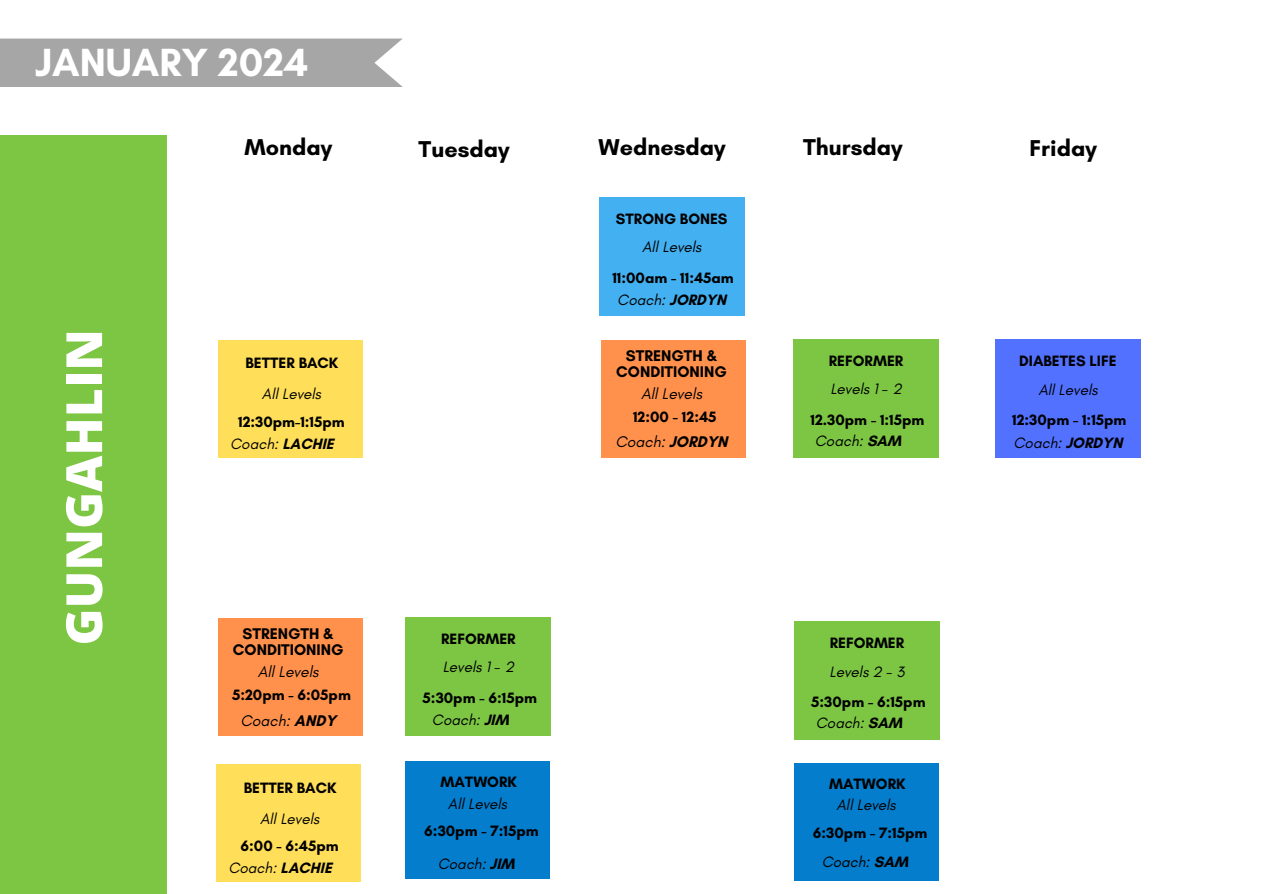
<style>
.page{position:relative;width:1263px;height:894px;background:#fff}
.page>*{position:absolute;margin:0;border:0;box-sizing:border-box;transform-origin:0 0}
.t1{font:800 49.95px "Open Sans";color:#fff}
.t2{font:700 40.05px "Glacial Indifference";color:#fff}
.t3{font:700 23.25px "Glacial Indifference";color:#000}
.t4{font:700 15.75px/15.8px "Glacial Indifference";color:#000;text-align:center}
.t5{font:italic 15.75px "Glacial Indifference";color:#000}
.t6{font:700 15.3px "Glacial Indifference";color:#000}
.t7{font:italic 15.3px "Glacial Indifference";color:#000}
.s1{font-weight:700;font-style:normal}
</style>
<div class="page">
<div style="left:0;top:39px;width:403px;height:48px;background:#a6a6a6"></div>
<div style="left:405px;top:617px;width:146px;height:118px;background:#7cc644"></div>
<div style="left:405px;top:761px;width:145px;height:117px;background:#057dcd"></div>
<div style="left:793px;top:339px;width:146px;height:118px;background:#7cc644"></div>
<div style="left:794px;top:621px;width:146px;height:118px;background:#7cc644"></div>
<div style="left:794px;top:763px;width:144px;height:117px;background:#057dcd"></div>
<div style="left:0;top:135px;width:167px;height:758px;background:#7cc644"></div>
<div style="left:218px;top:340px;width:144px;height:117px;background:#ffde59"></div>
<div style="left:995px;top:339px;width:145px;height:118px;background:#5271ff"></div>
<div style="left:218px;top:617px;width:145px;height:118px;background:#ff914d"></div>
<div style="left:601px;top:340px;width:145px;height:117px;background:#ff914d"></div>
<div style="left:216px;top:764px;width:144px;height:117px;background:#ffde59"></div>
<div style="left:599px;top:197px;width:145px;height:118px;background:#43b0f1"></div>
<p class="t2" style="left:35px;top:38px;width:275px">JANUARY 2024</p>
<p class="t1" style="left:49px;top:645px;width:318px;rotate:-90deg">GUNGAHLIN</p>
<p class="t3" style="left:244px;top:133px;width:89px">Monday</p>
<p class="t6" style="left:246px;top:353px;width:94px">BETTER BACK</p>
<p class="t7" style="left:262px;top:384px;width:61px">All Levels</p>
<p class="t6" style="left:238px;top:412px;width:108px">12:30pm-1:15pm</p>
<p class="t7" style="left:230px;top:434px;width:105px">Coach: <span class="s1">LACHIE</span></p>
<p class="t4" style="left:233px;top:625px;width:112px">STRENGTH &amp;<br>CONDITIONING</p>
<p class="t5" style="left:258px;top:661px;width:62px">All Levels</p>
<p class="t5" style="left:240px;top:710px;width:97px">Coach: <span class="s1">ANDY</span></p>
<p class="t6" style="left:232px;top:684px;width:120px">5:20pm - 6:05pm</p>
<p class="t6" style="left:244px;top:777px;width:94px">BETTER BACK</p>
<p class="t7" style="left:260px;top:808px;width:61px">All Levels</p>
<p class="t6" style="left:241px;top:836px;width:100px">6:00 - 6:45pm</p>
<p class="t7" style="left:228px;top:858px;width:105px">Coach: <span class="s1">LACHIE</span></p>
<p class="t3" style="left:419px;top:135px;width:93px">Tuesday</p>
<p class="t3" style="left:599px;top:133px;width:129px">Wednesday</p>
<p class="t6" style="left:616px;top:209px;width:113px">STRONG BONES</p>
<p class="t7" style="left:642px;top:238px;width:61px">All Levels</p>
<p class="t6" style="left:612px;top:268px;width:123px">11:00am - 11:45am</p>
<p class="t7" style="left:617px;top:291px;width:110px">Coach: <span class="s1">JORDYN</span></p>
<p class="t6" style="left:441px;top:628px;width:76px">REFORMER</p>
<p class="t7" style="left:443px;top:657px;width:73px">Levels 1 - 2</p>
<p class="t6" style="left:423px;top:687px;width:116px">5:30pm - 6:15pm</p>
<p class="t7" style="left:432px;top:710px;width:78px">Coach: <span class="s1">JIM</span></p>
<p class="t6" style="left:440px;top:772px;width:78px">MATWORK</p>
<p class="t7" style="left:448px;top:793px;width:61px">All Levels</p>
<p class="t6" style="left:424px;top:821px;width:116px">6:30pm - 7:15pm</p>
<p class="t7" style="left:438px;top:854px;width:78px">Coach: <span class="s1">JIM</span></p>
<p class="t4" style="left:616px;top:348px;width:112px">STRENGTH &amp;<br>CONDITIONING</p>
<p class="t5" style="left:641px;top:383px;width:62px">All Levels</p>
<p class="t5" style="left:615px;top:432px;width:114px">Coach: <span class="s1">JORDYN</span></p>
<p class="t6" style="left:633px;top:407px;width:85px">12:00 - 12:45</p>
<p class="t3" style="left:803px;top:133px;width:101px">Thursday</p>
<p class="t6" style="left:829px;top:351px;width:76px">REFORMER</p>
<p class="t7" style="left:830px;top:380px;width:73px">Levels 1 - 2</p>
<p class="t6" style="left:810px;top:410px;width:115px">12.30pm - 1:15pm</p>
<p class="t7" style="left:815px;top:431px;width:88px">Coach: <span class="s1">SAM</span></p>
<p class="t6" style="left:830px;top:633px;width:76px">REFORMER</p>
<p class="t7" style="left:830px;top:662px;width:76px">Levels 2 - 3</p>
<p class="t6" style="left:811px;top:692px;width:116px">5:30pm - 6:15pm</p>
<p class="t7" style="left:816px;top:713px;width:88px">Coach: <span class="s1">SAM</span></p>
<p class="t6" style="left:829px;top:773px;width:78px">MATWORK</p>
<p class="t7" style="left:836px;top:795px;width:61px">All Levels</p>
<p class="t6" style="left:813px;top:823px;width:116px">6:30pm - 7:15pm</p>
<p class="t7" style="left:822px;top:852px;width:88px">Coach: <span class="s1">SAM</span></p>
<p class="t3" style="left:1029px;top:134px;width:69px">Friday</p>
<p class="t6" style="left:1019px;top:351px;width:99px">DIABETES LIFE</p>
<p class="t7" style="left:1038px;top:380px;width:61px">All Levels</p>
<p class="t6" style="left:1012px;top:410px;width:116px">12:30pm - 1:15pm</p>
<p class="t7" style="left:1013px;top:433px;width:110px">Coach: <span class="s1">JORDYN</span></p>
</div>
